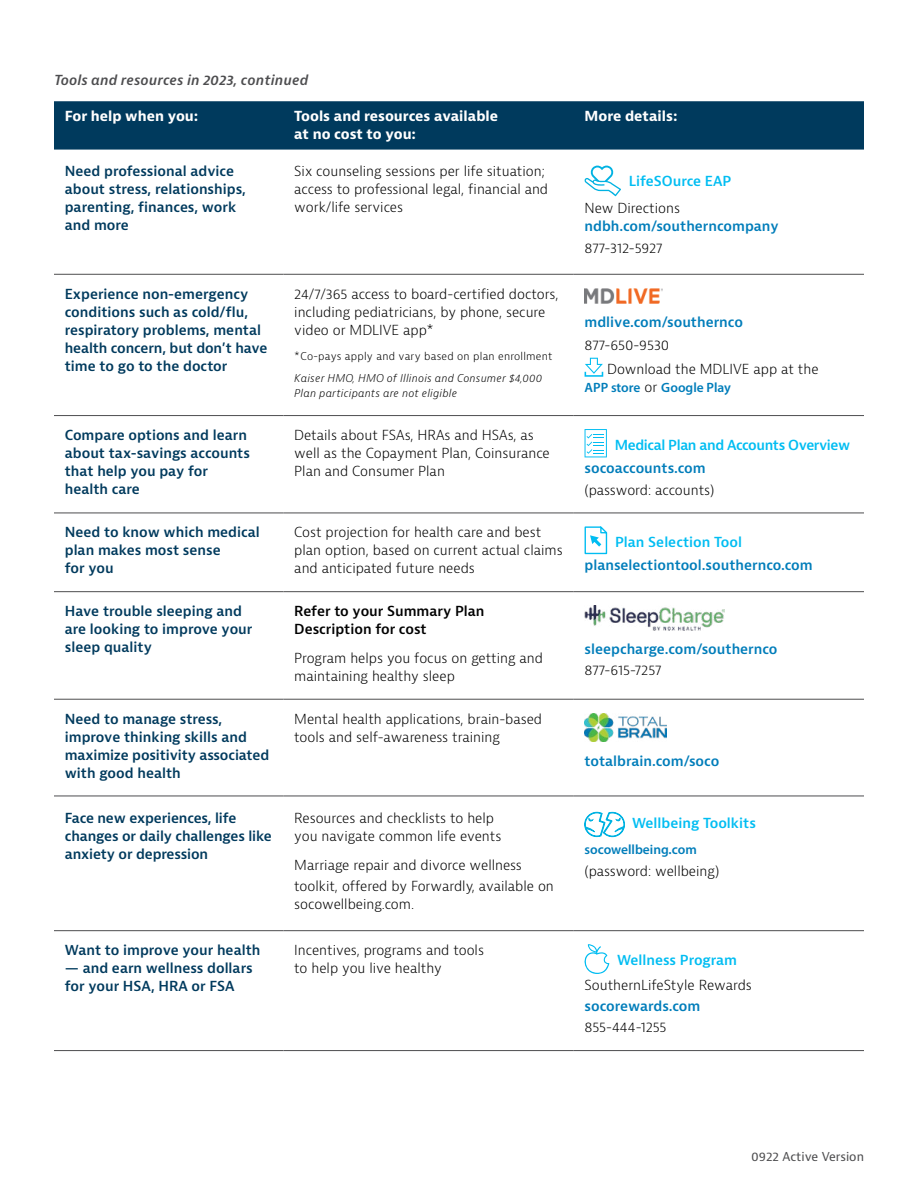
<style>
.page{position:relative;width:918px;height:1188px;background:#fff}
.page>*{position:absolute;margin:0;border:0;box-sizing:border-box;transform-origin:0 0}
.t1{font:300 13.5px/18px "Bernina Sans";color:#000}
.t2{font:600 13.5px/18px "Bernina Sans";color:#003a5d}
.t3{font:600 13.5px "Bernina Sans";color:#007dba}
.t4{font:700 13.5px/18px "Bernina Sans";color:#fff}
.t5{font:600 13.5px "Bernina Sans";color:#00bdf2}
.t6{font:600 13.5px/18px "Bernina Sans";color:#000}
.t7{font:600 13.5px "Myriad Pro";color:#007dba}
.t8{font:italic 600 13.5px "Bernina Sans";letter-spacing:.01em;color:#4d4d4f}
.t9{font:600 13.5px "Bernina Sans";letter-spacing:-.03em;color:#00bdf2}
.t10{font:12px "Bernina Sans";color:#4d4d4f}
.t11{font:italic 300 10.5px/15px "Bernina Sans";letter-spacing:.02em;color:#000}
.t12{font:300 10.5px "Bernina Sans";letter-spacing:.02em;color:#000}
.s1{font-family:"Bernina Sans";font-weight:300;color:#000}
</style>
<div class="page">
<div style="left:54px;top:101px;width:810px;height:49px;background:#003a5d"></div>
<hr style="left:54px;top:274px;width:230px;height:1px;background:#4d4d4f">
<hr style="left:284px;top:274px;width:290px;height:1px;background:#4d4d4f">
<hr style="left:574px;top:274px;width:290px;height:1px;background:#4d4d4f">
<hr style="left:54px;top:415px;width:230px;height:1px;background:#4d4d4f">
<hr style="left:284px;top:415px;width:290px;height:1px;background:#4d4d4f">
<hr style="left:574px;top:415px;width:290px;height:1px;background:#4d4d4f">
<hr style="left:54px;top:513px;width:230px;height:1px;background:#4d4d4f">
<hr style="left:284px;top:513px;width:290px;height:1px;background:#4d4d4f">
<hr style="left:574px;top:513px;width:290px;height:1px;background:#4d4d4f">
<hr style="left:54px;top:591px;width:230px;height:1px;background:#4d4d4f">
<hr style="left:284px;top:591px;width:290px;height:1px;background:#4d4d4f">
<hr style="left:574px;top:591px;width:290px;height:1px;background:#4d4d4f">
<hr style="left:54px;top:699px;width:230px;height:1px;background:#4d4d4f">
<hr style="left:284px;top:699px;width:290px;height:1px;background:#4d4d4f">
<hr style="left:574px;top:699px;width:290px;height:1px;background:#4d4d4f">
<hr style="left:54px;top:796px;width:230px;height:1px;background:#4d4d4f">
<hr style="left:284px;top:796px;width:290px;height:1px;background:#4d4d4f">
<hr style="left:574px;top:796px;width:290px;height:1px;background:#4d4d4f">
<hr style="left:54px;top:930px;width:230px;height:1px;background:#4d4d4f">
<hr style="left:284px;top:930px;width:290px;height:1px;background:#4d4d4f">
<hr style="left:574px;top:930px;width:290px;height:1px;background:#4d4d4f">
<hr style="left:54px;top:1050px;width:230px;height:1px;background:#4d4d4f">
<hr style="left:284px;top:1050px;width:290px;height:1px;background:#4d4d4f">
<hr style="left:574px;top:1050px;width:290px;height:1px;background:#4d4d4f">
<svg style="left:584px;top:166px;width:37px;height:30px"></svg>
<img style="left:585px;top:288px;width:78px;height:16px">
<svg style="left:585px;top:358px;width:18px;height:19px"></svg>
<svg style="left:585px;top:429px;width:22px;height:28px"></svg>
<svg style="left:584px;top:526px;width:24px;height:29px"></svg>
<img style="left:585px;top:605px;width:139px;height:26px">
<img style="left:585px;top:713px;width:81px;height:29px">
<svg style="left:584px;top:812px;width:41px;height:26px"></svg>
<svg style="left:584px;top:944px;width:25px;height:30px"></svg>
<p class="t8" style="left:54px;top:71px;width:256px">Tools and resources in 2023, continued</p>
<p class="t4" style="left:65px;top:107px;width:135px">For help when you:</p>
<p class="t4" style="left:294px;top:107px;width:205px">Tools and resources available at no cost to you:</p>
<p class="t4" style="left:585px;top:107px;width:95px">More details:</p>
<p class="t2" style="left:65px;top:163px;width:183px">Need professional advice about stress, relationships, parenting, finances, work and more</p>
<p class="t1" style="left:294px;top:163px;width:255px">Six counseling sessions per life situation; access to professional legal, financial and work/life services</p>
<p class="t5" style="left:629px;top:172px;width:104px">LifeSOurce EAP</p>
<p class="t1" style="left:585px;top:200px;width:97px">New Directions</p>
<p class="t3" style="left:585px;top:218px;width:196px">ndbh.com/southerncompany</p>
<p class="t1" style="left:585px;top:239px;width:79px">877-312-5927</p>
<p class="t2" style="left:65px;top:285px;width:204px">Experience non-emergency conditions such as cold/flu, respiratory problems, mental health concern, but don’t have time to go to the doctor</p>
<p class="t1" style="left:294px;top:285px;width:266px">24/7/365 access to board-certified doctors, including pediatricians, by phone, secure video or MDLIVE app*</p>
<p class="t12" style="left:294px;top:350px;width:260px">*Co-pays apply and vary based on plan enrollment</p>
<p class="t11" style="left:294px;top:371px;width:249px">Kaiser HMO, HMO of Illinois and Consumer $4,000<br>Plan participants are not eligible</p>
<p class="t3" style="left:585px;top:313px;width:160px">mdlive.com/southernco</p>
<p class="t1" style="left:607px;top:334px;width:213px;line-height:23.4px;text-indent:-23px">877-650-9530<br>Download the MDLIVE app at the</p>
<p class="t7" style="left:585px;top:379px;width:148px">APP store <span class="s1">or</span> Google Play</p>
<p class="t2" style="left:65px;top:426px;width:187px">Compare options and learn about tax-savings accounts that help you pay for health care</p>
<p class="t1" style="left:294px;top:426px;width:257px">Details about FSAs, HRAs and HSAs, as well as the Copayment Plan, Coinsurance<br>Plan and Consumer Plan</p>
<p class="t9" style="left:615px;top:436px;width:237px">Medical Plan and Accounts Overview</p>
<p class="t3" style="left:585px;top:460px;width:123px">socoaccounts.com</p>
<p class="t1" style="left:585px;top:481px;width:132px">(password: accounts)</p>
<p class="t2" style="left:65px;top:524px;width:197px">Need to know which medical plan makes most sense<br>for you</p>
<p class="t1" style="left:294px;top:524px;width:270px">Cost projection for health care and best plan option, based on current actual claims and anticipated future needs</p>
<p class="t5" style="left:615px;top:533px;width:128px">Plan Selection Tool</p>
<p class="t3" style="left:585px;top:556px;width:230px">planselectiontool.southernco.com</p>
<p class="t2" style="left:65px;top:602px;width:189px">Have trouble sleeping and are looking to improve your sleep quality</p>
<p class="t6" style="left:294px;top:602px;width:192px">Refer to your Summary Plan<br>Description for cost</p>
<p class="t1" style="left:294px;top:649px;width:250px">Program helps you focus on getting and maintaining healthy sleep</p>
<p class="t2" style="left:65px;top:710px;width:206px">Need to manage stress, improve thinking skills and maximize positivity associated with good health</p>
<p class="t1" style="left:294px;top:710px;width:249px">Mental health applications, brain-based tools and self-awareness training</p>
<p class="t2" style="left:65px;top:809px;width:209px">Face new experiences, life changes or daily challenges like anxiety or depression</p>
<p class="t1" style="left:294px;top:809px;width:209px">Resources and checklists to help you navigate common life events</p>
<p class="t1" style="left:294px;top:854px;width:261px;line-height:21.3px">Marriage repair and divorce wellness toolkit, offered by Forwardly, available on</p>
<p class="t1" style="left:294px;top:895px;width:121px">socowellbeing.com.</p>
<p class="t3" style="left:585px;top:640px;width:194px">sleepcharge.com/southernco</p>
<p class="t1" style="left:585px;top:662px;width:78px">877-615-7257</p>
<p class="t3" style="left:585px;top:752px;width:136px">totalbrain.com/soco</p>
<p class="t5" style="left:632px;top:814px;width:125px">Wellbeing Toolkits</p>
<p class="t7" style="left:585px;top:841px;width:114px">socowellbeing.com</p>
<p class="t1" style="left:585px;top:862px;width:137px">(password: wellbeing)</p>
<p class="t2" style="left:65px;top:941px;width:197px">Want to improve your health</p>
<p class="t2" style="left:65px;top:959px;width:189px">— and earn wellness dollars for your HSA, HRA or FSA</p>
<p class="t1" style="left:294px;top:941px;width:191px">Incentives, programs and tools to help you live healthy</p>
<p class="t5" style="left:617px;top:951px;width:122px">Wellness Program</p>
<p class="t1" style="left:585px;top:976px;width:169px">SouthernLifeStyle Rewards</p>
<p class="t3" style="left:585px;top:997px;width:117px">socorewards.com</p>
<p class="t1" style="left:585px;top:1019px;width:84px">855-444-1255</p>
<p class="t10" style="left:751px;top:1149px;width:114px">0922 Active Version</p>
</div>
